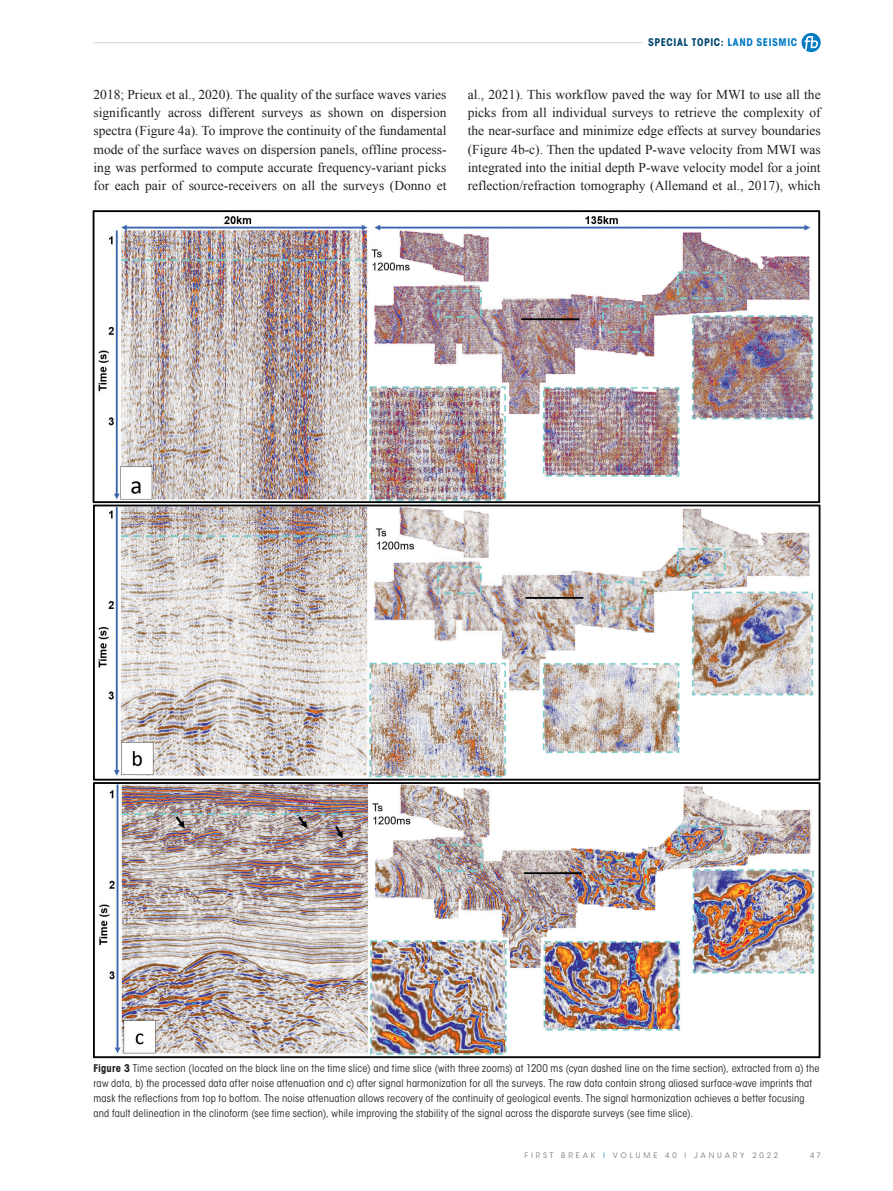
<style>
.page{position:relative;width:893px;height:1191px;background:#fff}
.page>*{position:absolute;margin:0;border:0;box-sizing:border-box;transform-origin:0 0}
._00-FB_BODY_indent{font:13.5px/18.1px "Times New Roman";color:#231f20;text-align:justify}
._06-CAPTION_black{font:condensed 10.5px/15px "ITC Avant Garde Std";letter-spacing:.015em;color:#231f20}
.t1{font:700 condensed 10.5px "ITC Avant Garde Std";letter-spacing:.055em;color:#004670}
.t2{font:7.5px "ITC Avant Garde Std";letter-spacing:.385em;color:#787a7d}
.s1{color:#007ac2}
.s2{font-weight:700}
.s3{color:#1c8acb}
</style>
<div class="page">
<hr style="left:94px;top:42px;width:548px;height:1px;background:#d1d2d4">
<svg style="left:801px;top:33px;width:20px;height:19px"></svg>
<img style="left:92px;top:210px;width:729px;height:849px">
<p class="_00-FB_BODY_indent" style="left:94px;top:85px;width:354px">2018; Prieux et al., 2020). The quality of the surface waves varies significantly across different surveys as shown on dispersion spectra (Figure 4a). To improve the continuity of the fundamental mode of the surface waves on dispersion panels, offline process&shy;ing was performed to compute accurate frequency-variant picks for each pair of source-receivers on all the surveys (Donno et</p>
<p class="t1" style="left:648px;top:36px;width:151px">SPECIAL TOPIC: <span class="s1">LAND SEISMIC</span></p>
<p class="_00-FB_BODY_indent" style="left:468px;top:85px;width:354px">al., 2021). This workflow paved the way for MWI to use all the picks from all individual surveys to retrieve the complexity of the near-surface and minimize edge effects at survey boundaries (Figure 4b-c). Then the updated P-wave velocity from MWI was integrated into the initial depth P-wave velocity model for a joint reflection/refraction tomography (Allemand et al., 2017), which</p>
<p class="_06-CAPTION_black" style="left:94px;top:1061px;width:727px"><span class="s2">Figure 3</span> Time section (located on the black line on the time slice) and time slice (with three zooms) at 1200 ms (cyan dashed line on the time section), extracted from a) the raw data, b) the processed data after noise attenuation and c) after signal harmonization for all the surveys. The raw data contain strong aliased surface-wave imprints that mask the reflections from top to bottom. The noise attenuation allows recovery of the continuity of geological events. The signal harmonization achieves a better focusing and fault delineation in the clinoform (see time section), while improving the stability of the signal across the disparate surveys (see time slice).</p>
<p class="t2" style="left:525px;top:1151px;width:255px">FIRST BREAK <span class="s3">I</span> VOLUME 40 I JANUARY 2022</p>
<p class="t2" style="left:810px;top:1151px;width:12px">4 7</p>
</div>
